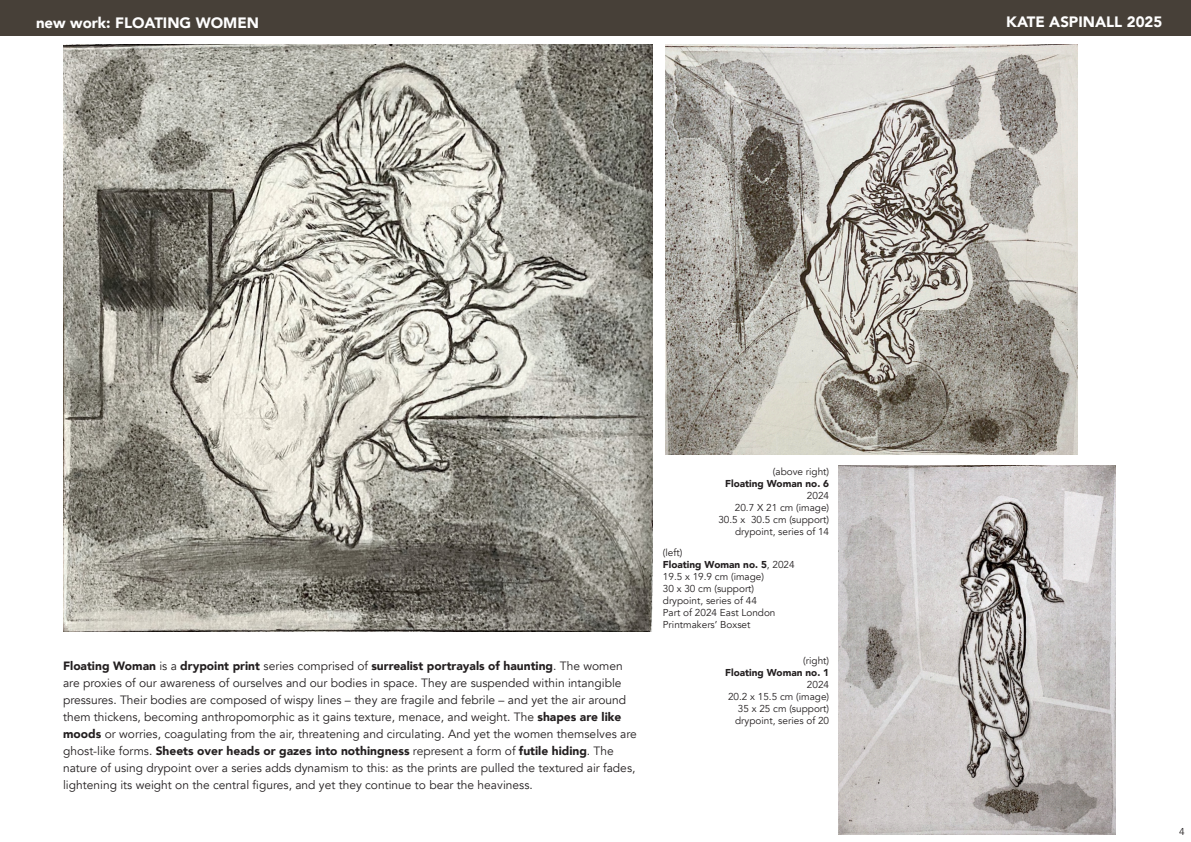
<style>
.page{position:relative;width:1191px;height:842px;background:#fff}
.page>*{position:absolute;margin:0;border:0;box-sizing:border-box;transform-origin:0 0}
.t1{font:900 15px "Avenir";color:#fff}
.t2{font:12px/17px "Avenir";color:#231f20}
.t3{font:10px/12px "Avenir";color:#231f20;text-align:right}
.t4{font:900 10px "Avenir";color:#231f20}
.s1{font-weight:900}
</style>
<div class="page">
<div style="left:0;top:0;width:1190px;height:35px;background:#474038"></div>
<img style="left:838px;top:465px;width:277px;height:370px">
<img style="left:63px;top:45px;width:589px;height:586px">
<img style="left:665px;top:45px;width:412px;height:409px">
<p class="t1" style="left:36px;top:13px;width:224px">new work: FLOATING WOMEN</p>
<p class="t1" style="left:1006px;top:12px;width:158px">KATE ASPINALL 2025</p>
<p class="t3" style="left:773px;top:466px;width:58px">(above right)</p>
<p class="t4" style="left:725px;top:477px;width:106px">Floating Woman no. 6</p>
<p class="t3" style="left:718px;top:490px;width:112px">2024<br>20.7 X 21 cm (image)<br>30.5 x 30.5 cm (support) drypoint, series of 14</p>
<p class="t3" style="left:663px;top:547px;width:133px;text-align:left">(left)<br><span class="s1">Floating Woman no. 5</span>, 2024<br>19.5 x 19.9 cm (image)<br>30 x 30 cm (support) drypoint, series of 44<br>Part of 2024 East London<br>Printmakers’ Boxset</p>
<p class="t2" style="left:63px;top:657px;width:575px"><span class="s1">Floating Woman</span> is a <span class="s1">drypoint print</span> series comprised of <span class="s1">surrealist portrayals of haunting</span>. The women are proxies of our awareness of ourselves and our bodies in space. They are suspended within intangible pressures. Their bodies are composed of wispy lines – they are fragile and febrile – and yet the air around them thickens, becoming anthropomorphic as it gains texture, menace, and weight. The <span class="s1">shapes are like moods</span> or worries, coagulating from the air, threatening and circulating. And yet the women themselves are ghost-like forms. <span class="s1">Sheets over heads or gazes into nothingness</span> represent a form of <span class="s1">futile hiding</span>. The nature of using drypoint over a series adds dynamism to this: as the prints are pulled the textured air fades, lightening its weight on the central figures, and yet they continue to bear the heaviness.</p>
<p class="t3" style="left:803px;top:654px;width:27px">(right)</p>
<p class="t4" style="left:725px;top:666px;width:106px">Floating Woman no. 1</p>
<p class="t3" style="left:728px;top:678px;width:103px">2024<br>20.2 x 15.5 cm (image)<br>35 x 25 cm (support) drypoint, series of 20</p>
<p class="t3" style="left:1179px;top:825px;width:7px">4</p>
</div>
